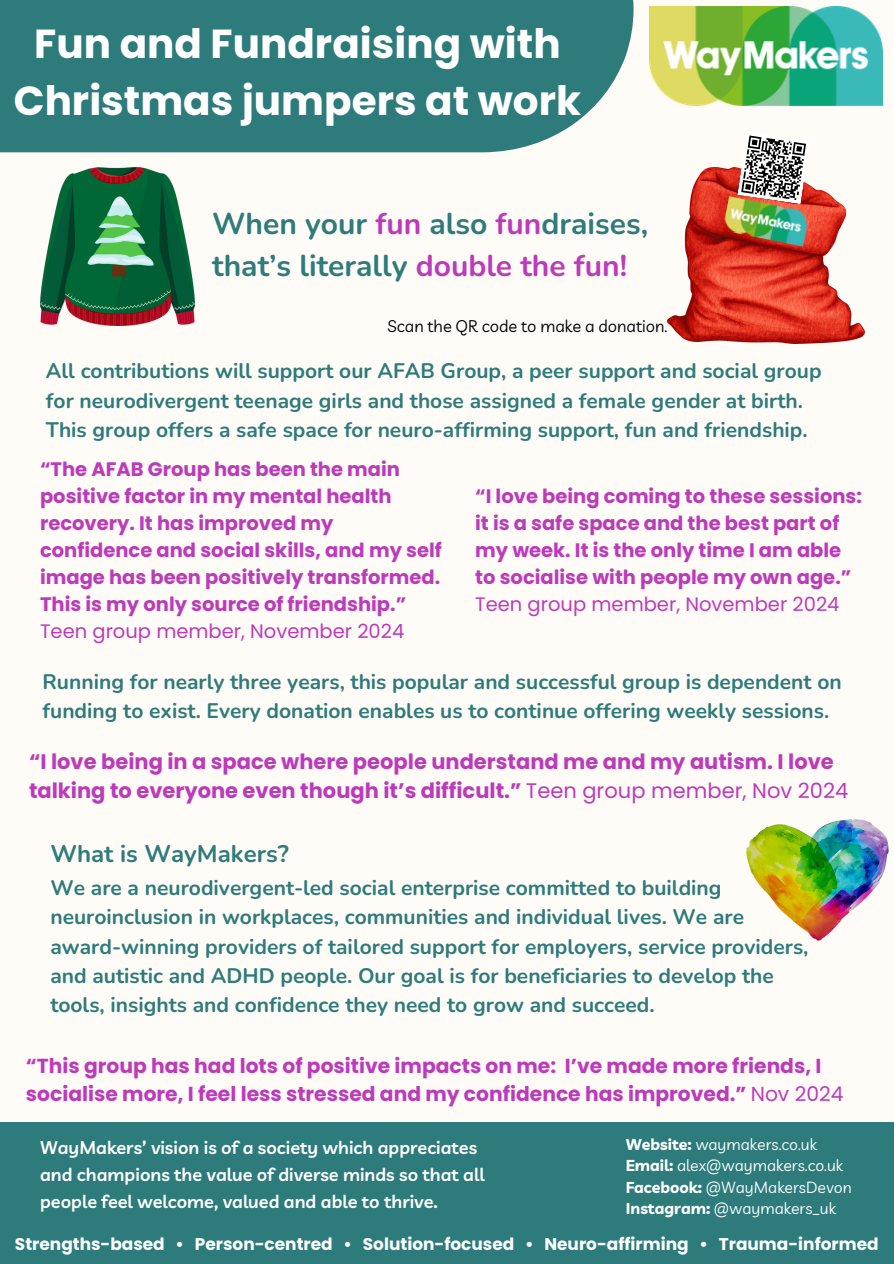
<style>
.page{position:relative;width:894px;height:1264px;background:#fff}
.page>*{position:absolute;margin:0;border:0;box-sizing:border-box;transform-origin:0 0}
.t1{font:700 40.5px/56.2px "Poppins";color:#fff;text-align:center}
.t2{font:700 30px/41.7px "Nunito";color:#2d7b7b}
.t3{font:700 24px "Nunito";color:#2d7b7b}
.t4{font:700 21px/29.2px "Nunito";color:#2d7b7b}
.t5{font:700 21px/29.2px "Poppins";color:#bb3bbb}
.t6{font:700 20.25px/28.2px "Poppins";color:#bb3bbb}
.t7{font:700 19.5px/27px "Poppins";color:#bb3bbb}
.t8{font:600 18px/27px "Livvic";color:#fff}
.t9{font:700 16.95px "Poppins";color:#fff}
.t10{font:16.5px "Livvic";color:#000}
.t11{font:15.75px "Livvic";color:#fff}
.s1{color:#bb3bbb}
.s2{font-weight:400}
.s3{font-weight:700}
</style>
<div class="page">
<div style="left:0;top:0;width:893px;height:1263px;background:#fffbf6"></div>
<div style="left:0;top:1122px;width:893px;height:141px;background:#2d7b7b"></div>
<div style="left:0;top:0;width:633px;height:152px;background:#2d7b7b"></div>
<img style="left:649px;top:7px;width:233px;height:99px">
<img style="left:40px;top:168px;width:154px;height:157px">
<img style="left:667px;top:168px;width:197px;height:175px">
<svg style="left:737px;top:135px;width:72px;height:61px"></svg>
<img style="left:722px;top:196px;width:87px;height:50px">
<img style="left:746px;top:820px;width:143px;height:121px">
<p class="t1" style="left:14px;top:16px;width:568px">Fun and Fundraising with<br>Christmas jumpers at work</p>
<h4 class="t2" style="left:212px;top:203px;width:437px">When your <span class="s1">fun</span> also <span class="s1">fun</span>draises, that’s literally <span class="s1">double the fun!</span></h4>
<p class="t10" style="left:387px;top:315px;width:281px">Scan the QR code to make a donation.</p>
<h4 class="t4" style="left:46px;top:357px;width:777px">All contributions will support our AFAB Group, a peer support and social group for neurodivergent teenage girls and those assigned a female gender at birth.<br>This group offers a safe space for neuro-affirming support, fun and friendship.</h4>
<h3 class="t7" style="left:40px;top:455px;width:403px">“The AFAB Group has been the main positive factor in my mental health recovery. It has improved my confidence and social skills, and my self image has been positively transformed.<br>This is my only source of friendship.” <span class="s2">Teen group member, November 2024</span></h3>
<h4 class="t7" style="left:475px;top:482px;width:388px">“I love being coming to these sessions: it is a safe space and the best part of my week. It is the only time I am able to socialise with people my own age.” <span class="s2">Teen group member, November 2024</span></h4>
<h5 class="t4" style="left:43px;top:667px;width:800px">Running for nearly three years, this popular and successful group is dependent on funding to exist. Every donation enables us to continue offering weekly sessions.</h5>
<h6 class="t5" style="left:29px;top:747px;width:820px">“I love being in a space where people understand me and my autism. I love talking to everyone even though it’s difficult.” <span class="s2">Teen group member, Nov 2024</span></h6>
<h5 class="t3" style="left:50px;top:838px;width:240px">What is WayMakers?</h5>
<p class="t4" style="left:50px;top:873px;width:759px">We are a neurodivergent-led social enterprise committed to building neuroinclusion in workplaces, communities and individual lives. We are award-winning providers of tailored support for employers, service providers, and autistic and ADHD people. Our goal is for beneficiaries to develop the tools, insights and confidence they need to grow and succeed.</p>
<p class="t6" style="left:26px;top:1051px;width:818px">“This group has had lots of positive impacts on me: I’ve made more friends, I socialise more, I feel less stressed and my confidence has improved.” <span class="s2">Nov 2024</span></p>
<p class="t8" style="left:40px;top:1133px;width:446px">WayMakers’ vision is of a society which appreciates and champions the value of diverse minds so that all people feel welcome, valued and able to thrive.</p>
<p class="t11" style="left:625px;top:1133px;width:193px"><span class="s3">Website:</span> waymakers.co.uk</p>
<p class="t11" style="left:625px;top:1155px;width:219px"><span class="s3">Email:</span> alex@waymakers.co.uk</p>
<p class="t11" style="left:625px;top:1176px;width:227px"><span class="s3">Facebook:</span> @WayMakersDevon</p>
<p class="t11" style="left:625px;top:1198px;width:211px"><span class="s3">Instagram:</span> @waymakers_uk</p>
<h1 class="t9" style="left:15px;top:1232px;width:865px">Strengths-based • Person-centred • Solution-focused • Neuro-affirming • Trauma-informed</h1>
</div>
